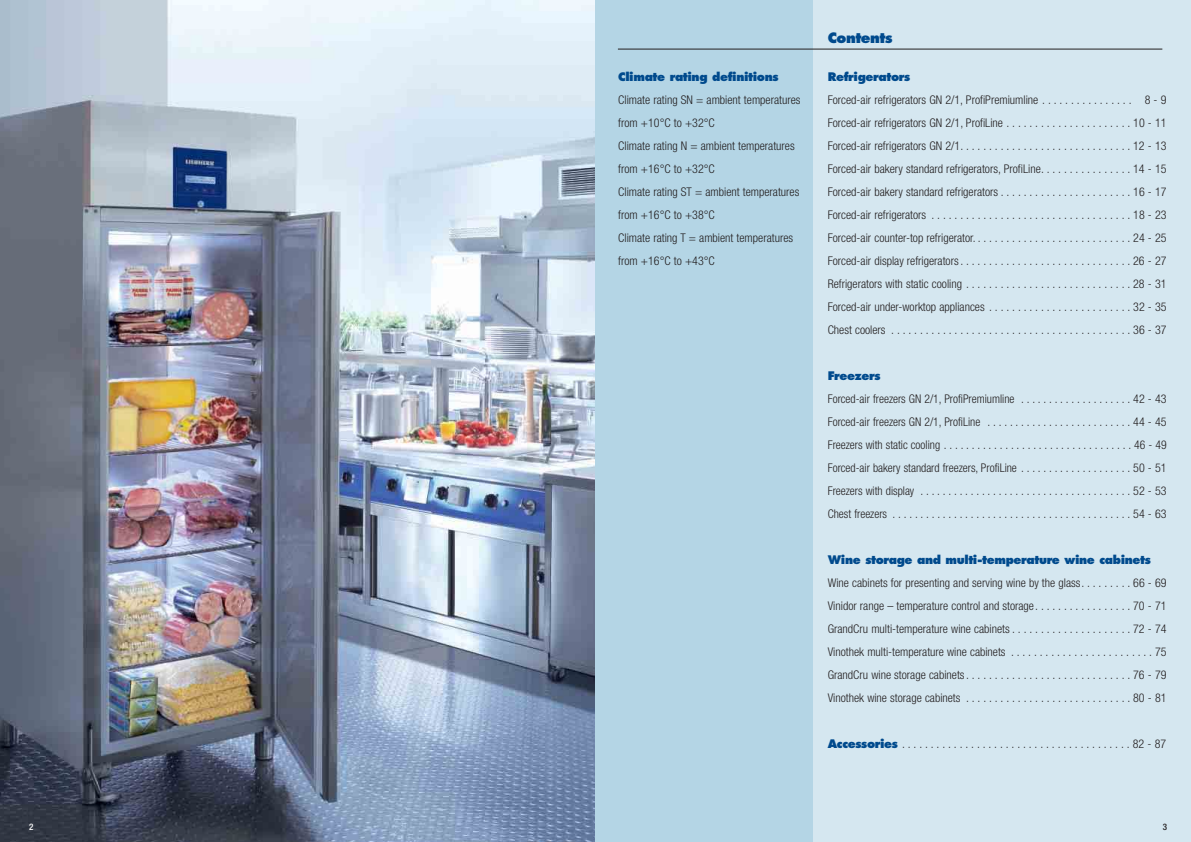
<style>
.page{position:relative;width:1191px;height:842px;background:#fff}
.page>*{position:absolute;margin:0;border:0;box-sizing:border-box;transform-origin:0 0}
.t1{font:800 14px "Futura";letter-spacing:-.035em;color:#004a8d}
.t2{font:300 condensed 12px/23px "Helvetica Neue";color:#231f20;text-align:justify}
.t3{font:800 11.5px "Futura";letter-spacing:-.035em;color:#004a8d}
.t4{font:500 condensed 9px "Helvetica Neue";color:#fff}
.t5{font:500 condensed 9px "Helvetica Neue";color:#231f20}
.s1{font-family:"Futura";font-weight:800;font-stretch:normal;font-size:11.5px;color:#004a8d}
</style>
<div class="page">
<img style="left:0;top:1px;width:595px;height:841px">
<div style="left:595px;top:1px;width:595px;height:841px;background:#b4d5e5"></div>
<div style="left:813px;top:1px;width:377px;height:841px;background:#d5e7f0"></div>
<hr style="left:618px;top:49px;width:544px;height:1px;background:#231f20">
<p class="t3" style="left:618px;top:72px;width:162px">Climate rating definitions</p>
<p class="t2" style="left:618px;top:89px;width:184px;text-align:left">Climate rating SN = ambient temperatures from +10°C to +32°C<br>Climate rating N = ambient temperatures from +16°C to +32°C<br>Climate rating ST = ambient temperatures from +16°C to +38°C<br>Climate rating T = ambient temperatures from +16°C to +43°C</p>
<p class="t1" style="left:827px;top:32px;width:66px">Contents</p>
<p class="t3" style="left:827px;top:72px;width:84px">Refrigerators</p>
<p class="t2" style="left:827px;top:89px;width:340px">Forced-air refrigerators GN 2/1, ProfiPremiumline . . . . . . . . . . . . . . . . 8 - 9<br>Forced-air refrigerators GN 2/1, ProfiLine . . . . . . . . . . . . . . . . . . . . . . 10 - 11<br>Forced-air refrigerators GN 2/1. . . . . . . . . . . . . . . . . . . . . . . . . . . . . . 12 - 13<br>Forced-air bakery standard refrigerators, ProfiLine. . . . . . . . . . . . . . . . 14 - 15<br>Forced-air bakery standard refrigerators . . . . . . . . . . . . . . . . . . . . . . . 16 - 17<br>Forced-air refrigerators . . . . . . . . . . . . . . . . . . . . . . . . . . . . . . . . . . . 18 - 23<br>Forced-air counter-top refrigerator. . . . . . . . . . . . . . . . . . . . . . . . . . . . 24 - 25<br>Forced-air display refrigerators . . . . . . . . . . . . . . . . . . . . . . . . . . . . . . 26 - 27<br>Refrigerators with static cooling . . . . . . . . . . . . . . . . . . . . . . . . . . . . . 28 - 31<br>Forced-air under-worktop appliances . . . . . . . . . . . . . . . . . . . . . . . . . 32 - 35<br>Chest coolers . . . . . . . . . . . . . . . . . . . . . . . . . . . . . . . . . . . . . . . . . . 36 - 37</p>
<p class="t3" style="left:827px;top:371px;width:54px">Freezers</p>
<p class="t2" style="left:827px;top:388px;width:340px">Forced-air freezers GN 2/1, ProfiPremiumline . . . . . . . . . . . . . . . . . . . . 42 - 43<br>Forced-air freezers GN 2/1, ProfiLine . . . . . . . . . . . . . . . . . . . . . . . . . . 44 - 45<br>Freezers with static cooling . . . . . . . . . . . . . . . . . . . . . . . . . . . . . . . . . . 46 - 49<br>Forced-air bakery standard freezers, ProfiLine . . . . . . . . . . . . . . . . . . . . 50 - 51<br>Freezers with display . . . . . . . . . . . . . . . . . . . . . . . . . . . . . . . . . . . . . . 52 - 53<br>Chest freezers . . . . . . . . . . . . . . . . . . . . . . . . . . . . . . . . . . . . . . . . . . . 54 - 63</p>
<p class="t3" style="left:827px;top:555px;width:325px">Wine storage and multi-temperature wine cabinets</p>
<p class="t2" style="left:827px;top:572px;width:340px">Wine cabinets for presenting and serving wine by the glass. . . . . . . . . 66 - 69<br>Vinidor range – temperature control and storage. . . . . . . . . . . . . . . . . 70 - 71<br>GrandCru multi-temperature wine cabinets . . . . . . . . . . . . . . . . . . . . . 72 - 74<br>Vinothek multi-temperature wine cabinets . . . . . . . . . . . . . . . . . . . . . . . . . 75<br>GrandCru wine storage cabinets . . . . . . . . . . . . . . . . . . . . . . . . . . . . . 76 - 79<br>Vinothek wine storage cabinets . . . . . . . . . . . . . . . . . . . . . . . . . . . . . 80 - 81</p>
<p class="t2" style="left:827px;top:733px;width:340px"><span class="s1">Accessories</span> . . . . . . . . . . . . . . . . . . . . . . . . . . . . . . . . . . . . . . . . 82 - 87</p>
<p class="t4" style="left:29px;top:824px;width:6px">2</p>
<p class="t5" style="left:1162px;top:824px;width:6px">3</p>
</div>
